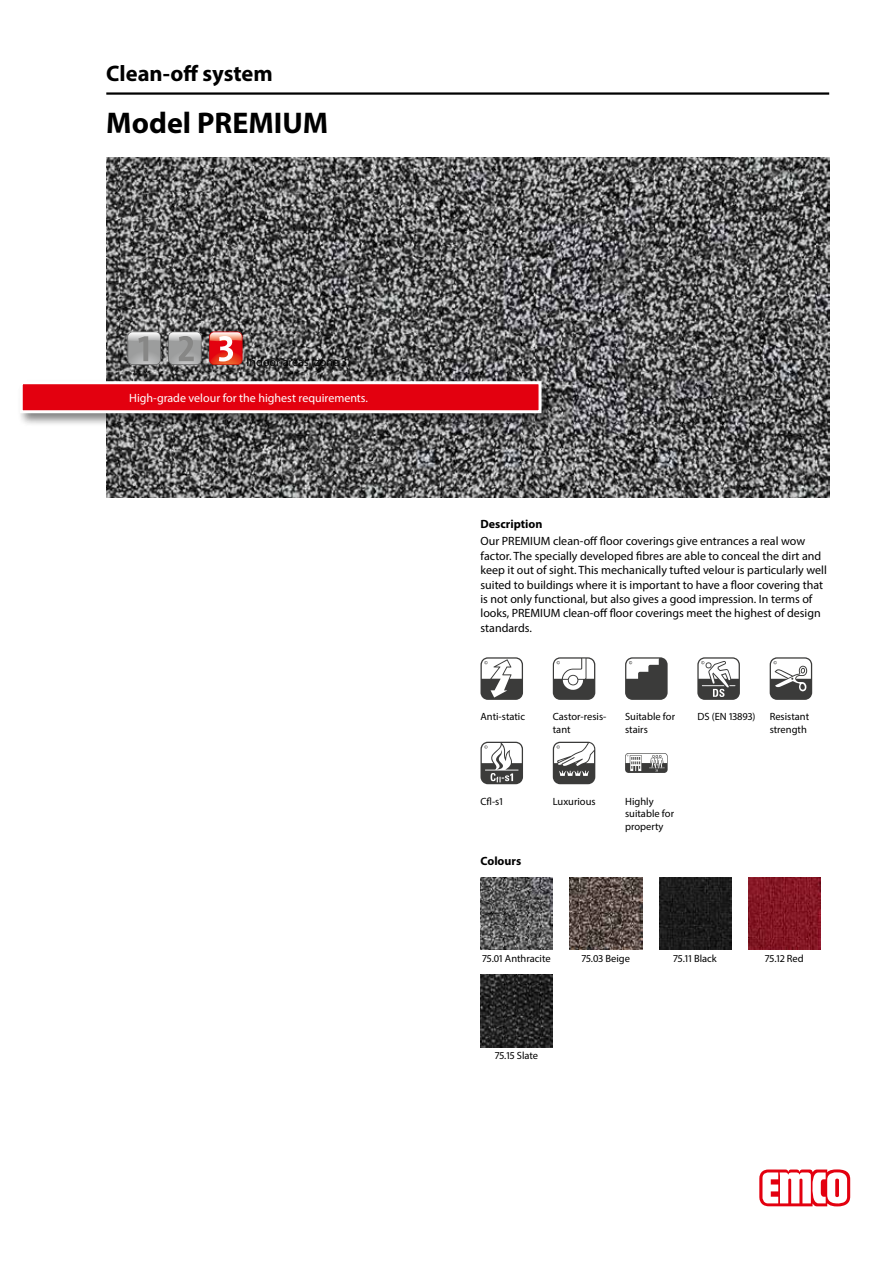
<style>
.page{position:relative;width:893px;height:1263px;background:#fff}
.page>*{position:absolute;margin:0;border:0;box-sizing:border-box;transform-origin:0 0}
.t1{font:700 30px "Myriad Pro";color:#000}
.t2{font:700 22.5px "Myriad Pro";color:#000}
.t3{font:12px/14.4px "Myriad Pro";color:#000}
.t4{font:12px "Myriad Pro";color:#fff}
.t5{font:700 12px "Myriad Pro";color:#000}
.t6{font:10.5px/12.6px "Myriad Pro";color:#000}
</style>
<div class="page">
<img style="left:106px;top:157px;width:723px;height:340px">
<hr style="left:106px;top:92px;width:723px;height:3px;background:#000">
<svg style="left:759px;top:1169px;width:91px;height:37px"></svg>
<div style="left:18px;top:379px;width:538px;height:49px;background:#000;opacity:.5"></div>
<div style="left:21px;top:383px;width:519px;height:29px;background:#e3000f"></div>
<div style="left:20px;top:381px;width:522px;height:32px;border:3px solid #fff"></div>
<svg style="left:168px;top:332px;width:33px;height:33px"></svg>
<svg style="left:209px;top:332px;width:33px;height:33px"></svg>
<svg style="left:128px;top:332px;width:33px;height:33px"></svg>
<svg style="left:480px;top:657px;width:43px;height:43px"></svg>
<svg style="left:553px;top:657px;width:42px;height:43px"></svg>
<svg style="left:625px;top:657px;width:43px;height:43px"></svg>
<svg style="left:697px;top:657px;width:43px;height:43px"></svg>
<svg style="left:770px;top:657px;width:42px;height:43px"></svg>
<svg style="left:480px;top:742px;width:43px;height:42px"></svg>
<svg style="left:553px;top:742px;width:42px;height:42px"></svg>
<svg style="left:625px;top:753px;width:43px;height:20px"></svg>
<img style="left:480px;top:878px;width:73px;height:72px">
<img style="left:570px;top:878px;width:72px;height:72px">
<img style="left:659px;top:878px;width:72px;height:72px">
<img style="left:748px;top:878px;width:73px;height:72px">
<img style="left:480px;top:975px;width:73px;height:72px">
<h2 class="t2" style="left:106px;top:59px;width:168px">Clean-off system</h2>
<h1 class="t1" style="left:106px;top:103px;width:223px">Model PREMIUM</h1>
<p class="t3" style="left:247px;top:354px;width:105px">Indoor areas (zone 3)</p>
<p class="t4" style="left:129px;top:390px;width:240px">High-grade velour for the highest requirements.</p>
<p class="t5" style="left:480px;top:516px;width:63px">Description</p>
<p class="t3" style="left:480px;top:534px;width:348px">Our PREMIUM clean-off floor coverings give entrances a real wow factor. The specially developed fibres are able to conceal the dirt and keep it out of sight. This mechanically tufted velour is particularly well suited to buildings where it is important to have a floor covering that is not only functional, but also gives a good impression. In terms of looks, PREMIUM clean-off floor coverings meet the highest of design standards.</p>
<p class="t6" style="left:480px;top:710px;width:46px">Anti-static</p>
<p class="t6" style="left:553px;top:710px;width:55px">Castor-resis&shy;tant</p>
<p class="t6" style="left:625px;top:710px;width:52px">Suitable for stairs</p>
<p class="t6" style="left:697px;top:710px;width:60px">DS (EN 13893)</p>
<p class="t6" style="left:770px;top:710px;width:41px">Resistant strength</p>
<p class="t6" style="left:480px;top:795px;width:24px">Cfl-s1</p>
<p class="t6" style="left:553px;top:795px;width:44px">Luxurious</p>
<p class="t6" style="left:625px;top:795px;width:51px">Highly suitable for property</p>
<p class="t5" style="left:480px;top:853px;width:42px">Colours</p>
<p class="t6" style="left:483px;top:952px;width:70px">75.01 Anthracite</p>
<p class="t6" style="left:582px;top:952px;width:50px">75.03 Beige</p>
<p class="t6" style="left:674px;top:952px;width:45px">75.11 Black</p>
<p class="t6" style="left:765px;top:952px;width:40px">75.12 Red</p>
<p class="t6" style="left:495px;top:1049px;width:45px">75.15 Slate</p>
</div>
